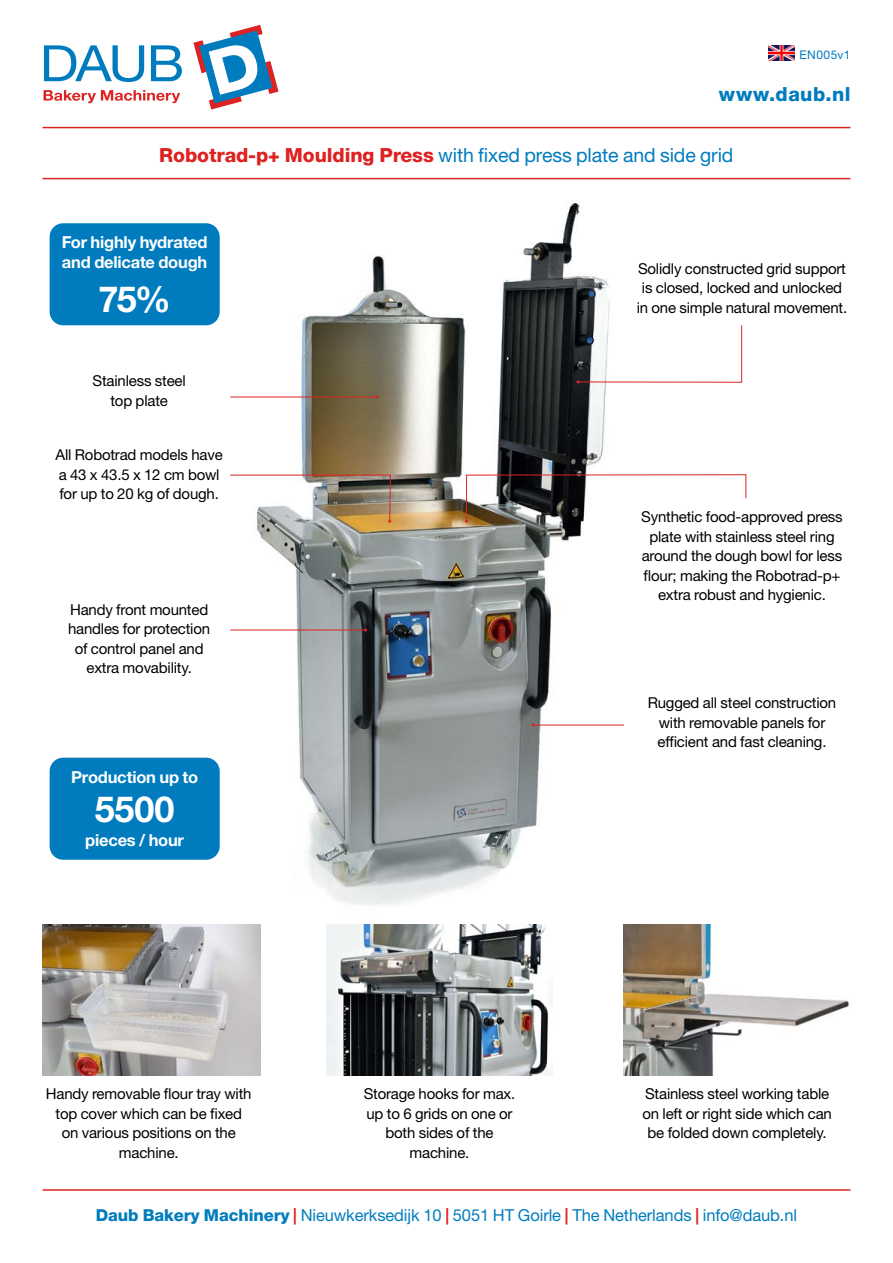
<style>
.page{position:relative;width:893px;height:1263px;background:#fff}
.page>*{position:absolute;margin:0;border:0;box-sizing:border-box;transform-origin:0 0}
.t1{font:700 36px "Helvetica Neue LT Std";letter-spacing:-.005em;color:#fff}
.t2{font:19.5px "Helvetica Neue LT Std";letter-spacing:-.005em;color:#007cbe}
.t3{font:800 19.5px "Helvetica Neue LT Std";letter-spacing:.02em;color:#007cbe}
.t4{font:16.5px "Helvetica Neue LT Std";letter-spacing:-.005em;color:#007cbe}
.t5{font:700 16.5px/19.5px "Helvetica Neue LT Std";letter-spacing:-.015em;color:#fff}
.t6{font:15px/19.5px "Helvetica Neue LT Std";letter-spacing:-.015em;color:#000;text-align:center}
.t7{font:12px "Helvetica Neue LT Std";letter-spacing:.03em;color:#007cbe}
.s1{font-weight:800;color:#dd2322}
.s2{font-weight:800}
.s3{font-weight:700;color:#dd2322}
</style>
<div class="page">
<img style="left:164px;top:203px;width:460px;height:702px">
<div style="left:50px;top:223px;width:170px;height:102px;background:#007cbe;border-radius:14px"></div>
<div style="left:50px;top:758px;width:170px;height:102px;background:#007cbe;border-radius:14px"></div>
<img style="left:43px;top:925px;width:218px;height:151px">
<img style="left:326px;top:925px;width:227px;height:151px">
<img style="left:624px;top:925px;width:225px;height:151px">
<hr style="left:230px;top:630px;width:136px;height:1px;background:#dd2322">
<hr style="left:230px;top:397px;width:147px;height:1px;background:#dd2322">
<hr style="left:533px;top:725px;width:91px;height:1px;background:#dd2322">
<img style="left:229px;top:474px;width:162px;height:49px">
<svg style="left:576px;top:325px;width:166px;height:58px"></svg>
<svg style="left:465px;top:474px;width:282px;height:49px"></svg>
<svg style="left:193px;top:25px;width:86px;height:85px"></svg>
<svg style="left:44px;top:45px;width:138px;height:37px"></svg>
<svg style="left:44px;top:90px;width:136px;height:13px"></svg>
<hr style="left:43px;top:1189px;width:807px;height:2px;background:#dd2322">
<hr style="left:43px;top:127px;width:807px;height:1px;background:#dd2322">
<hr style="left:43px;top:178px;width:807px;height:1px;background:#dd2322">
<img style="left:769px;top:45px;width:25px;height:16px">
<p class="t7" style="left:799px;top:47px;width:52px">EN005v1</p>
<h2 class="t3" style="left:719px;top:82px;width:133px">www.daub.nl</h2>
<h2 class="t2" style="left:159px;top:143px;width:576px"><span class="s1">Robotrad-p+ Moulding Press</span> with fixed press plate and side grid</h2>
<p class="t5" style="left:62px;top:232px;width:147px">For highly hydrated and delicate dough</p>
<h1 class="t1" style="left:99px;top:277px;width:74px">75%</h1>
<p class="t6" style="left:93px;top:371px;width:95px">Stainless steel top plate</p>
<p class="t6" style="left:55px;top:445px;width:169px;text-align:left">All Robotrad models have a 43 x 43.5 x 12 cm bowl for up to 20 kg of dough.</p>
<p class="t6" style="left:68px;top:600px;width:144px">Handy front mounted handles for protection of control panel and extra movability.</p>
<p class="t5" style="left:71px;top:767px;width:128px">Production up to</p>
<h1 class="t1" style="left:95px;top:786px;width:81px">5500</h1>
<p class="t5" style="left:85px;top:830px;width:100px">pieces / hour</p>
<p class="t6" style="left:637px;top:258px;width:212px">Solidly constructed grid support is closed, locked and unlocked in one simple natural movement.</p>
<p class="t6" style="left:641px;top:507px;width:203px">Synthetic food-approved press plate with stainless steel ring around the dough bowl for less flour; making the Robotrad-p+ extra robust and hygienic.</p>
<p class="t6" style="left:648px;top:693px;width:190px">Rugged all steel construction with removable panels for efficient and fast cleaning.</p>
<p class="t6" style="left:46px;top:1084px;width:207px">Handy removable flour tray with top cover which can be fixed on various positions on the machine.</p>
<p class="t6" style="left:364px;top:1084px;width:153px">Storage hooks for max. up to 6 grids on one or both sides of the machine.</p>
<p class="t6" style="left:642px;top:1084px;width:191px">Stainless steel working table on left or right side which can be folded down completely.</p>
<p class="t4" style="left:96px;top:1205px;width:703px"><span class="s2">Daub Bakery Machinery</span> <span class="s3">|</span> Nieuwkerksedijk 10 <span class="s3">|</span> 5051 HT Goirle <span class="s3">|</span> The Netherlands <span class="s3">|</span> info@daub.nl</p>
</div>
